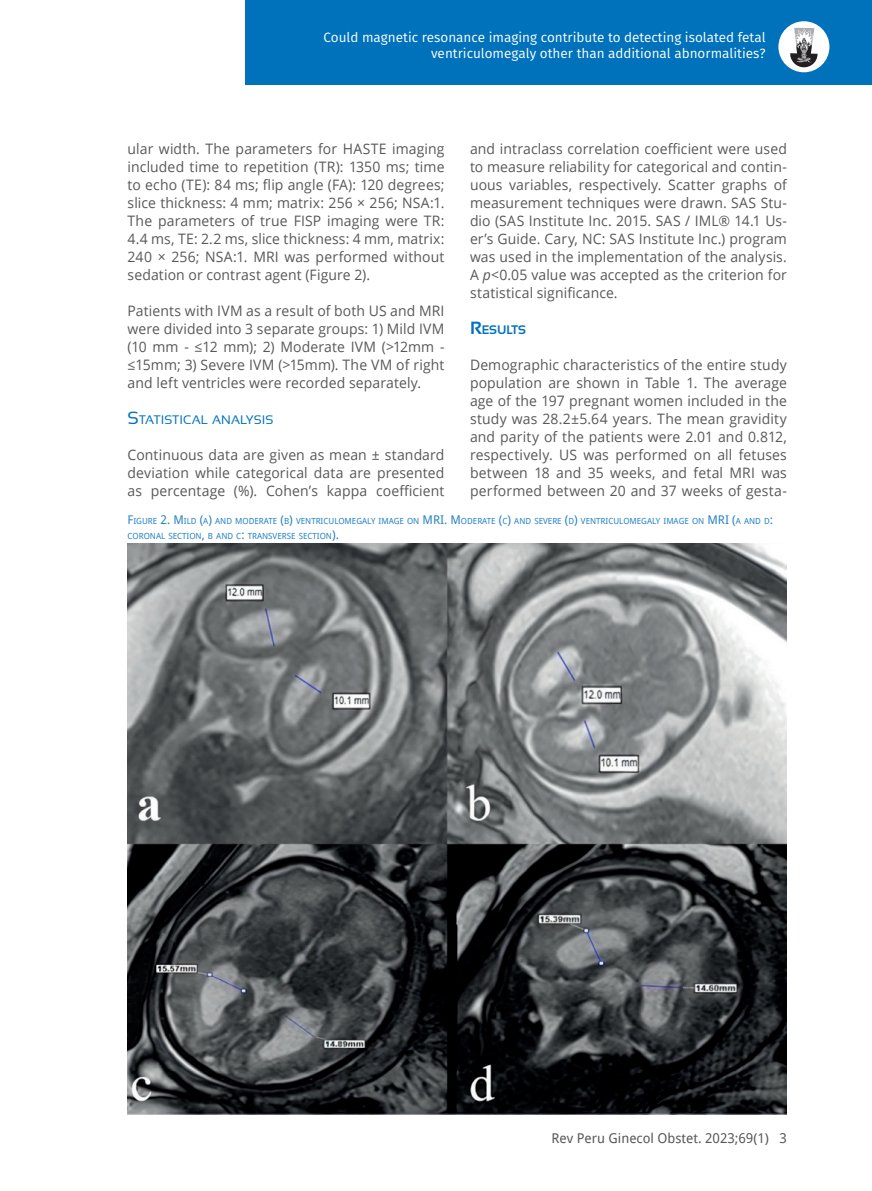
<style>
.page{position:relative;width:872px;height:1191px;background:#fff}
.page>*{position:absolute;margin:0;border:0;box-sizing:border-box;transform-origin:0 0}
.t1{font:14.4px/18px "Open Sans";letter-spacing:.01em;color:#57585a;text-align:justify}
.t2{font:13.5px/16.2px "Fira Sans";color:#fff;text-align:right}
.t3{font:13.5px "Droid Sans";color:#57585a}
.t4{font:12.3px "Sansation";color:#0072bc}
.t5{font:700 12.3px "Sansation";color:#0072bc}
.t6{font:8.4px "Droid Sans";color:#2783c5}
.s1{font-style:italic}
.s2{font-size:17.7px}
.s3{font-size:12px}
</style>
<div class="page">
<div style="left:246px;top:0;width:626px;height:85px;background:#0072bc"></div>
<div style="left:778px;top:21px;width:51px;height:51px;background:#fff;border-radius:50%"></div>
<svg style="left:790px;top:28px;width:28px;height:40px"></svg>
<img style="left:128px;top:543px;width:659px;height:571px">
<p class="t2" style="left:323px;top:29px;width:443px">Could magnetic resonance imaging contribute to detecting isolated fetal ventriculomegaly other than additional abnormalities?</p>
<p class="t1" style="left:470px;top:139px;width:318px">and intraclass correlation coefficient were used to measure reliability for categorical and contin&shy;uous variables, respectively. Scatter graphs of measurement techniques were drawn. SAS Stu&shy;dio (SAS Institute Inc. 2015. SAS / IML® 14.1 Us&shy;er’s Guide. Cary, NC: SAS Institute Inc.) program was used in the implementation of the analysis.<br>A <span class="s1">p</span>&lt;0.05 value was accepted as the criterion for statistical significance.</p>
<p class="t5" style="left:470px;top:323px;width:57px"><span class="s2">R</span>ESULTS</p>
<p class="t1" style="left:470px;top:355px;width:318px">Demographic characteristics of the entire study population are shown in Table 1. The average age of the 197 pregnant women included in the study was 28.2±5.64 years. The mean gravidity and parity of the patients were 2.01 and 0.812, respectively. US was performed on all fetuses between 18 and 35 weeks, and fetal MRI was performed between 20 and 37 weeks of gesta-</p>
<p class="t6" style="left:128px;top:515px;width:588px"><span class="s3">F</span>IGURE <span class="s3">2. M</span> ILD <span class="s3">(</span>A<span class="s3">)</span> AND MODERATE <span class="s3">(</span>B<span class="s3">)</span> VENTRICULOMEGALY IMAGE ON <span class="s3">MRI. M</span> ODERATE <span class="s3">(</span>C<span class="s3">)</span> AND SEVERE <span class="s3">(</span>D<span class="s3">)</span> VENTRICULOMEGALY IMAGE ON <span class="s3">MRI</span></p>
<p class="t6" style="left:732px;top:515px;width:42px"><span class="s3">(</span>A AND D<span class="s3">:</span></p>
<p class="t6" style="left:128px;top:530px;width:213px">CORONAL SECTION<span class="s3">,</span> B AND C<span class="s3">:</span> TRANSVERSE SECTION<span class="s3">).</span></p>
<p class="t1" style="left:128px;top:139px;width:318px">ular width. The parameters for HASTE imaging included time to repetition (TR): 1350 ms; time to echo (TE): 84 ms; flip angle (FA): 120 degrees; slice thickness: 4 mm; matrix: 256 × 256; NSA:1.<br>The parameters of true FISP imaging were TR:<br>4.4 ms, TE: 2.2 ms, slice thickness: 4 mm, matrix:<br>240 × 256; NSA:1. MRI was performed without sedation or contrast agent (Figure 2).</p>
<p class="t1" style="left:128px;top:301px;width:318px">Patients with IVM as a result of both US and MRI were divided into 3 separate groups: 1) Mild IVM (10 mm - ≤12 mm); 2) Moderate IVM (&gt;12mm - ≤15mm; 3) Severe IVM (&gt;15mm). The VM of right and left ventricles were recorded separately.</p>
<p class="t4" style="left:128px;top:413px;width:146px"><span class="s2">S</span>TATISTICAL ANALYSIS</p>
<p class="t1" style="left:128px;top:445px;width:318px">Continuous data are given as mean ± standard deviation while categorical data are presented as percentage (%). Cohen’s kappa coefficient</p>
<p class="t3" style="left:551px;top:1128px;width:237px">Rev Peru Ginecol Obstet. 2023;69(1) 3</p>
</div>
